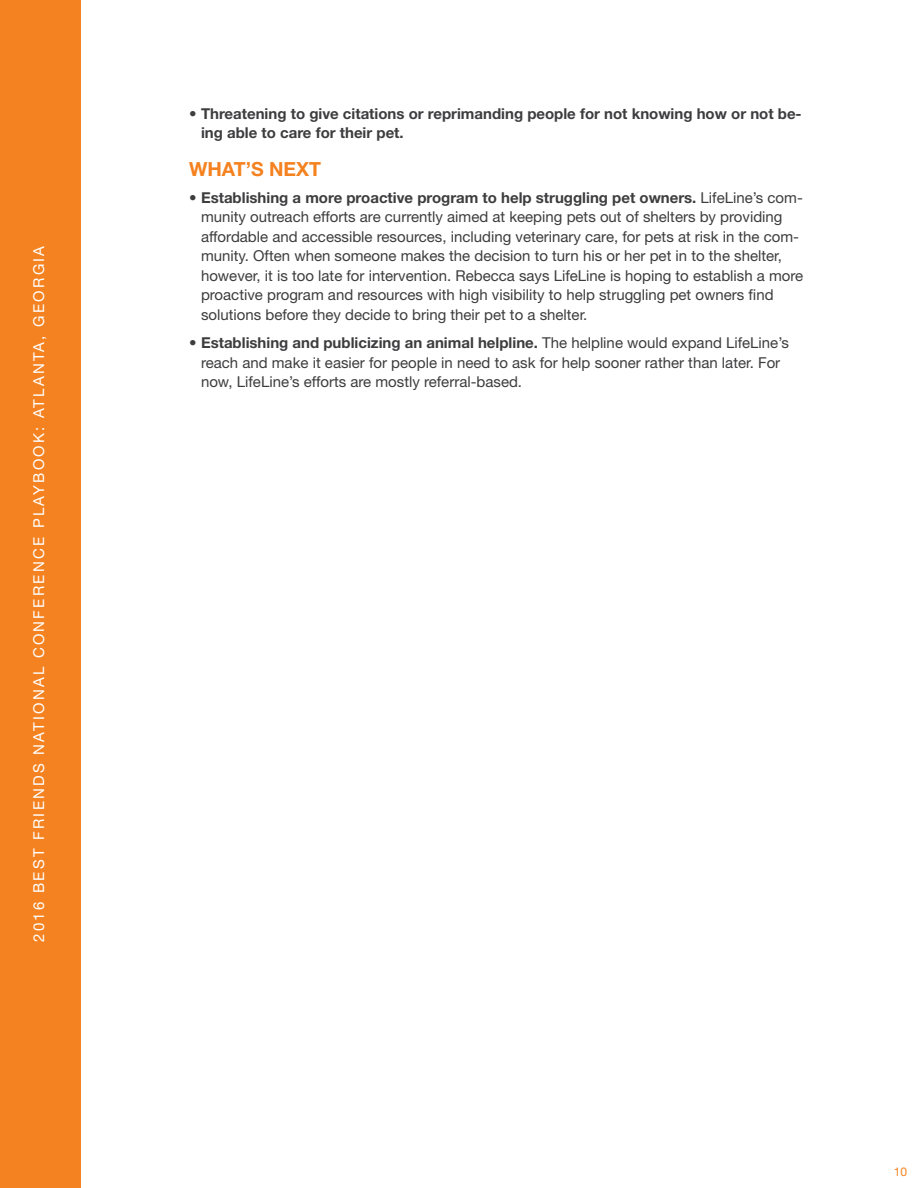
<style>
.page{position:relative;width:918px;height:1188px;background:#fff}
.page>*{position:absolute;margin:0;border:0;box-sizing:border-box;transform-origin:0 0}
.t1{font:700 19.5px "Helvetica Neue LT Std";color:#f58220}
.t2{font:15px/19.5px "Helvetica Neue LT Std";color:#3d3c3e}
.t3{font:700 15px/19.5px "Helvetica Neue LT Std";color:#3d3c3e}
.t4{font:15px "Helvetica Neue LT Std";letter-spacing:.15em;color:#fff}
.t5{font:12px "Helvetica Neue LT Std";color:#f58220}
.s1{font-weight:400}
.s2{font-weight:700}
</style>
<div class="page">
<div style="left:0;top:0;width:80px;height:1188px;background:#f58220"></div>
<p class="t4" style="left:30px;top:942px;width:698px;rotate:-90deg">2016 BEST FRIENDS NATIONAL CONFERENCE PLAYBOOK: ATLANTA, GEORGIA</p>
<p class="t3" style="left:201px;top:103px;width:602px;text-indent:-12px"><span class="s1">•</span> Threatening to give citations or reprimanding people for not knowing how or not be&shy;ing able to care for their pet.</p>
<h1 class="t1" style="left:189px;top:157px;width:134px">WHAT’S NEXT</h1>
<p class="t2" style="left:201px;top:187px;width:604px;text-indent:-12px">• <span class="s2">Establishing a more proactive program to help struggling pet owners.</span> LifeLine’s com&shy;munity outreach efforts are currently aimed at keeping pets out of shelters by providing affordable and accessible resources, including veterinary care, for pets at risk in the com&shy;munity. Often when someone makes the decision to turn his or her pet in to the shelter, however, it is too late for intervention. Rebecca says LifeLine is hoping to establish a more proactive program and resources with high visibility to help struggling pet owners find solutions before they decide to bring their pet to a shelter.</p>
<p class="t2" style="left:201px;top:333px;width:589px;text-indent:-12px">• <span class="s2">Establishing and publicizing an animal helpline.</span> The helpline would expand LifeLine’s reach and make it easier for people in need to ask for help sooner rather than later. For now, LifeLine’s efforts are mostly referral-based.</p>
<p class="t5" style="left:894px;top:1164px;width:15px">10</p>
</div>
